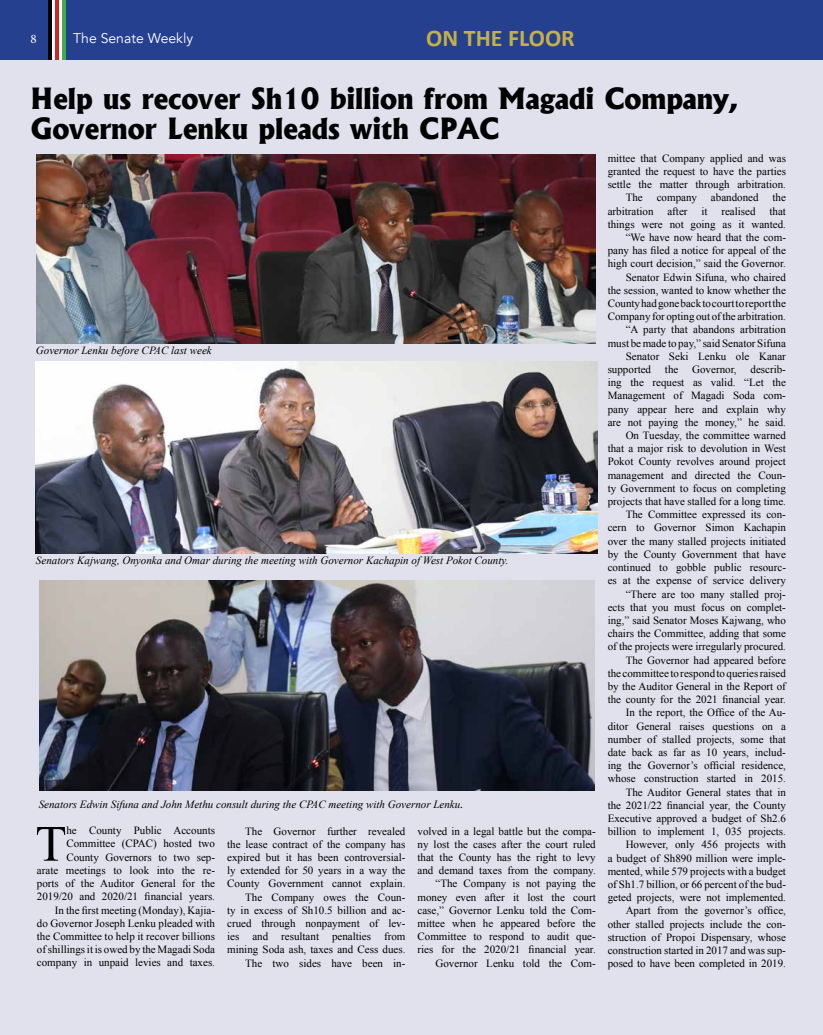
<style>
.page{position:relative;width:823px;height:1035px;background:#fff}
.page>*{position:absolute;margin:0;border:0;box-sizing:border-box;transform-origin:0 0}
.t1{font:50.9px "Times New Roman";color:#000}
.t2{font:800 28px/30px "Albertus";color:#000}
.t3{font:700 24px "Calibri";color:#c3b049}
.t4{font:14px "Avenir";color:#fff}
.t5{font:13px "Minion Pro";color:#fff}
.t6{font:11px/13.2px "Times New Roman";color:#000;text-align:right}
.t7{font:italic 11px "Times New Roman";color:#000}
.s1{font-family:"Minion Pro";font-style:normal;font-size:12px}
</style>
<div class="page">
<div style="left:0;top:0;width:822px;height:60px;background:#25408f"></div>
<hr style="left:48px;top:0;width:4px;height:59px;background:#000">
<div style="left:54px;top:0;width:5px;height:59px;background:#d2232a"></div>
<div style="left:61px;top:0;width:5px;height:59px;background:#41ad49"></div>
<hr style="left:53px;top:0;width:2px;height:59px;background:#fff">
<hr style="left:59px;top:0;width:3px;height:59px;background:#fff">
<div style="left:0;top:60px;width:822px;height:975px;background:#e1e0ed"></div>
<img style="left:37px;top:154px;width:558px;height:189px">
<img style="left:36px;top:361px;width:561px;height:192px">
<img style="left:40px;top:581px;width:553px;height:209px">
<p class="t5" style="left:31px;top:30px;width:8px">8</p>
<p class="t4" style="left:73px;top:30px;width:121px">The Senate Weekly</p>
<h3 class="t3" style="left:426px;top:21px;width:150px">ON THE FLOOR</h3>
<h2 class="t2" style="left:31px;top:84px;width:709px">Help us recover Sh10 billion from Magadi Company,<br>Governor Lenku pleads with CPAC</h2>
<p class="t7" style="left:36px;top:343px;width:177px">Governor Lenku before CPAC last week</p>
<p class="t7" style="left:36px;top:553px;width:473px">Senators Kajwang, Onyonka and Omar during the meeting with Governor Kachapin of West Pokot County.</p>
<p class="t7" style="left:39px;top:797px;width:425px">Senators Edwin Sifuna and John Methu consult during the CPAC meeting with Governor Lenku<span class="s1">.</span></p>
<p class="t6" style="left:417px;top:824px;width:180px">volved in a legal battle but the compa&shy;ny lost the cases after the court ruled that the County has the right to levy and demand taxes from the company. “The Company is not paying the money even after it lost the court case,” Governor Lenku told the Com&shy;mittee when he appeared before the Committee to respond to audit que&shy;ries for the 2020/21 financial year.<br>Governor Lenku told the Com-</p>
<p class="t6" style="left:37px;top:824px;width:179px">he County Public Accounts Committee (CPAC) hosted two County Governors to two sep-<br>arate meetings to look into the re&shy;ports of the Auditor General for the 2019/20 and 2020/21 financial years.<br>In the first meeting (Monday), Kajia-<br>do Governor Joseph Lenku pleaded with the Committee to help it recover billions of shillings it is owed by the Magadi Soda company in unpaid levies and taxes.</p>
<p class="t6" style="left:227px;top:824px;width:180px">The Governor further revealed<br>the lease contract of the company has expired but it has been controversial&shy;ly extended for 50 years in a way the County Government cannot explain.<br>The Company owes the Coun-<br>ty in excess of Sh10.5 billion and ac&shy;crued through nonpayment of lev&shy;ies and resultant penalties from mining Soda ash, taxes and Cess dues.<br>The two sides have been in-</p>
<h1 class="t1" style="left:35px;top:809px;width:33px">T</h1>
<p class="t6" style="left:607px;top:151px;width:180px">mittee that Company applied and was</p>
<p class="t6" style="left:607px;top:164px;width:180px">granted the request to have the parties</p>
<p class="t6" style="left:607px;top:178px;width:180px">settle the matter through arbitration.</p>
<p class="t6" style="left:625px;top:191px;width:19px">The</p>
<p class="t6" style="left:656px;top:191px;width:42px">company</p>
<p class="t6" style="left:710px;top:191px;width:49px">abandoned</p>
<p class="t6" style="left:772px;top:191px;width:15px">the</p>
<p class="t6" style="left:607px;top:204px;width:47px">arbitration</p>
<p class="t6" style="left:667px;top:204px;width:22px">after</p>
<p class="t6" style="left:701px;top:204px;width:8px">it</p>
<p class="t6" style="left:721px;top:204px;width:36px">realised</p>
<p class="t6" style="left:769px;top:204px;width:18px">that</p>
<p class="t6" style="left:607px;top:217px;width:180px">things were not going as it wanted.</p>
<p class="t6" style="left:625px;top:230px;width:162px">“We have now heard that the com-</p>
<p class="t6" style="left:607px;top:244px;width:180px">pany has filed a notice for appeal of the</p>
<p class="t6" style="left:607px;top:257px;width:180px">high court decision,” said the Governor.</p>
<p class="t6" style="left:625px;top:270px;width:162px">Senator Edwin Sifuna, who chaired</p>
<p class="t6" style="left:607px;top:283px;width:180px">the session, wanted to know whether the</p>
<p class="t6" style="left:607px;top:296px;width:180px">County had gone back to court to report the</p>
<p class="t6" style="left:607px;top:310px;width:180px">Company for opting out of the arbitration.</p>
<p class="t6" style="left:625px;top:323px;width:162px">“A party that abandons arbitration</p>
<p class="t6" style="left:607px;top:336px;width:180px">must be made to pay,” said Senator Sifuna</p>
<p class="t6" style="left:625px;top:349px;width:162px">Senator Seki Lenku ole Kanar</p>
<p class="t6" style="left:607px;top:362px;width:45px">supported</p>
<p class="t6" style="left:664px;top:362px;width:15px">the</p>
<p class="t6" style="left:691px;top:362px;width:46px">Governor,</p>
<p class="t6" style="left:607px;top:362px;width:180px">describ-<br>ing the request as valid. “Let the Management of Magadi Soda com&shy;pany appear here and explain why are not paying the money,” he said.<br>On Tuesday, the committee warned that a major risk to devolution in West Pokot County revolves around project management and directed the Coun&shy;ty Government to focus on completing projects that have stalled for a long time.<br>The Committee expressed its con&shy;cern to Governor Simon Kachapin over the many stalled projects initiated by the County Government that have continued to gobble public resourc&shy;es at the expense of service delivery “There are too many stalled proj&shy;ects that you must focus on complet&shy;ing,” said Senator Moses Kajwang, who chairs the Committee, adding that some of the projects were irregularly procured.<br>The Governor had appeared before<br>the committee to respond to queries raised by the Auditor General in the Report of the county for the 2021 financial year.<br>In the report, the Office of the Au&shy;ditor General raises questions on a number of stalled projects, some that date back as far as 10 years, includ&shy;ing the Governor’s official residence, whose construction started in 2015.<br>The Auditor General states that in<br>the 2021/22 financial year, the County Executive approved a budget of Sh2.6 billion to implement 1, 035 projects.<br>However, only 456 projects with<br>a budget of Sh890 million were imple&shy;mented, while 579 projects with a budget of Sh1.7 billion, or 66 percent of the bud&shy;geted projects, were not implemented.<br>Apart from the governor’s office, other stalled projects include the con&shy;struction of Propoi Dispensary, whose construction started in 2017 and was sup&shy;posed to have been completed in 2019.</p>
</div>
